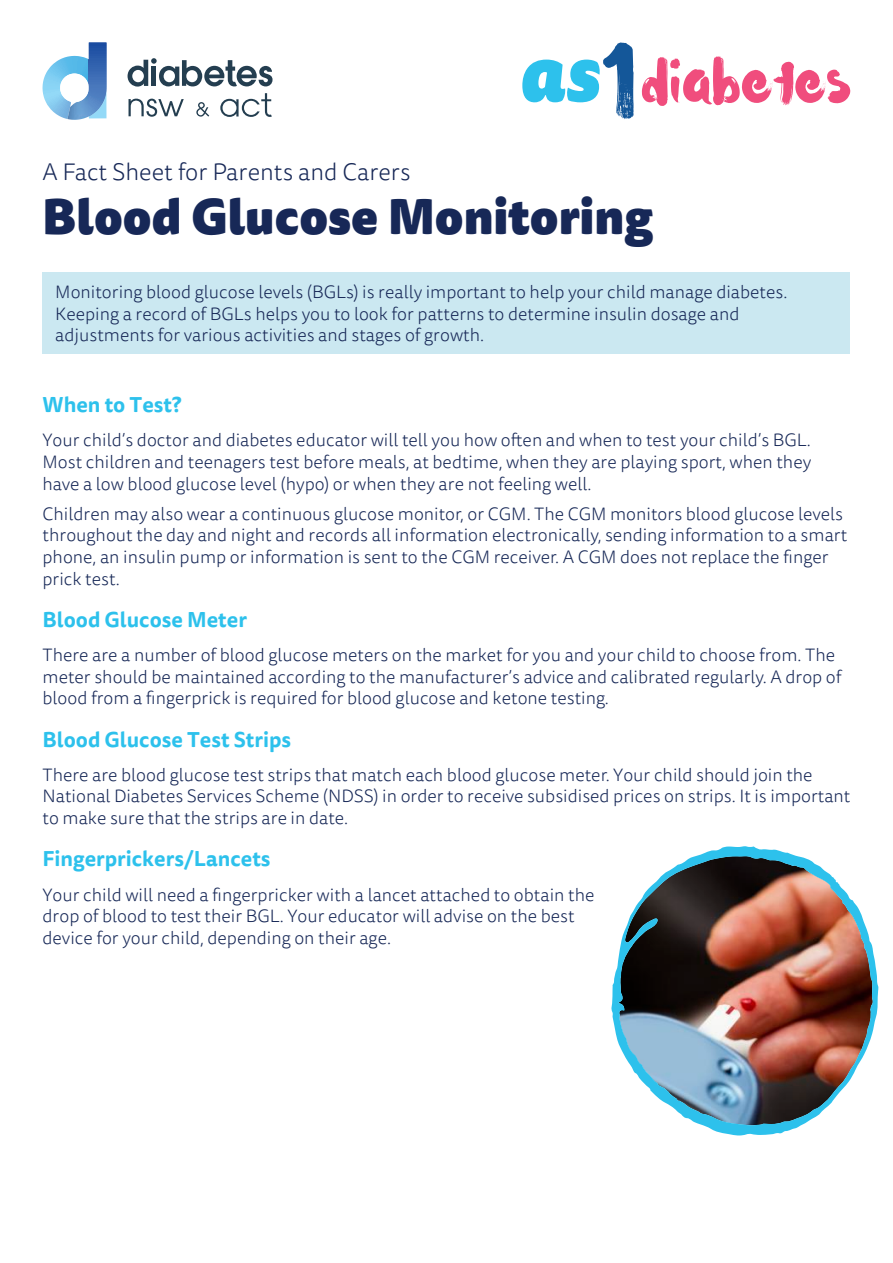
<style>
.page{position:relative;width:893px;height:1263px;background:#fff}
.page>*{position:absolute;margin:0;border:0;box-sizing:border-box;transform-origin:0 0}
.t1{font:900 48px "Tisa Sans OT";color:#172857}
.t2{font:300 24px "Tisa Sans OT";color:#172857}
.headlines{font:700 21px "Tisa Sans OT";color:#2dc1ec}
.Paragraphs{font:300 18px/21.6px "Tisa Sans OT";color:#172857}
</style>
<div class="page">
<svg style="left:128px;top:58px;width:145px;height:29px"></svg>
<img style="left:69px;top:119px;width:12px;height:1px">
<svg style="left:43px;top:43px;width:63px;height:76px"></svg>
<svg style="left:220px;top:93px;width:52px;height:24px"></svg>
<svg style="left:129px;top:99px;width:55px;height:18px"></svg>
<svg style="left:196px;top:102px;width:13px;height:15px"></svg>
<svg style="left:522px;top:42px;width:112px;height:77px"></svg>
<svg style="left:642px;top:56px;width:208px;height:50px"></svg>
<div style="left:43px;top:272px;width:807px;height:82px;background:#cbe8f1"></div>
<img style="left:611px;top:846px;width:268px;height:289px">
<p class="t2" style="left:43px;top:157px;width:370px">A Fact Sheet for Parents and Carers</p>
<p class="t1" style="left:43px;top:184px;width:612px">Blood Glucose Monitoring</p>
<p class="Paragraphs" style="left:55px;top:282px;width:734px">Monitoring blood glucose levels (BGLs) is really important to help your child manage diabetes.<br>Keeping a record of BGLs helps you to look for patterns to determine insulin dosage and adjustments for various activities and stages of growth.</p>
<p class="headlines" style="left:43px;top:391px;width:140px">When to Test?</p>
<p class="Paragraphs" style="left:43px;top:430px;width:770px;text-align:justify">Your child’s doctor and diabetes educator will tell you how often and when to test your child’s BGL.<br>Most children and teenagers test before meals, at bedtime, when they are playing sport, when they have a low blood glucose level (hypo) or when they are not feeling well.</p>
<p class="Paragraphs" style="left:43px;top:504px;width:806px">Children may also wear a continuous glucose monitor, or CGM. The CGM monitors blood glucose levels throughout the day and night and records all information electronically, sending information to a smart phone, an insulin pump or information is sent to the CGM receiver. A CGM does not replace the finger prick test.</p>
<p class="headlines" style="left:43px;top:606px;width:206px">Blood Glucose Meter</p>
<p class="Paragraphs" style="left:43px;top:645px;width:800px">There are a number of blood glucose meters on the market for you and your child to choose from. The meter should be maintained according to the manufacturer’s advice and calibrated regularly. A drop of blood from a fingerprick is required for blood glucose and ketone testing.</p>
<p class="headlines" style="left:43px;top:726px;width:250px">Blood Glucose Test Strips</p>
<p class="Paragraphs" style="left:43px;top:765px;width:809px">There are blood glucose test strips that match each blood glucose meter. Your child should join the<br>National Diabetes Services Scheme (NDSS) in order to receive subsidised prices on strips. It is important to make sure that the strips are in date.</p>
<p class="headlines" style="left:43px;top:845px;width:230px">Fingerprickers/Lancets</p>
<p class="Paragraphs" style="left:43px;top:885px;width:553px">Your child will need a fingerpricker with a lancet attached to obtain the drop of blood to test their BGL. Your educator will advise on the best device for your child, depending on their age.</p>
</div>
